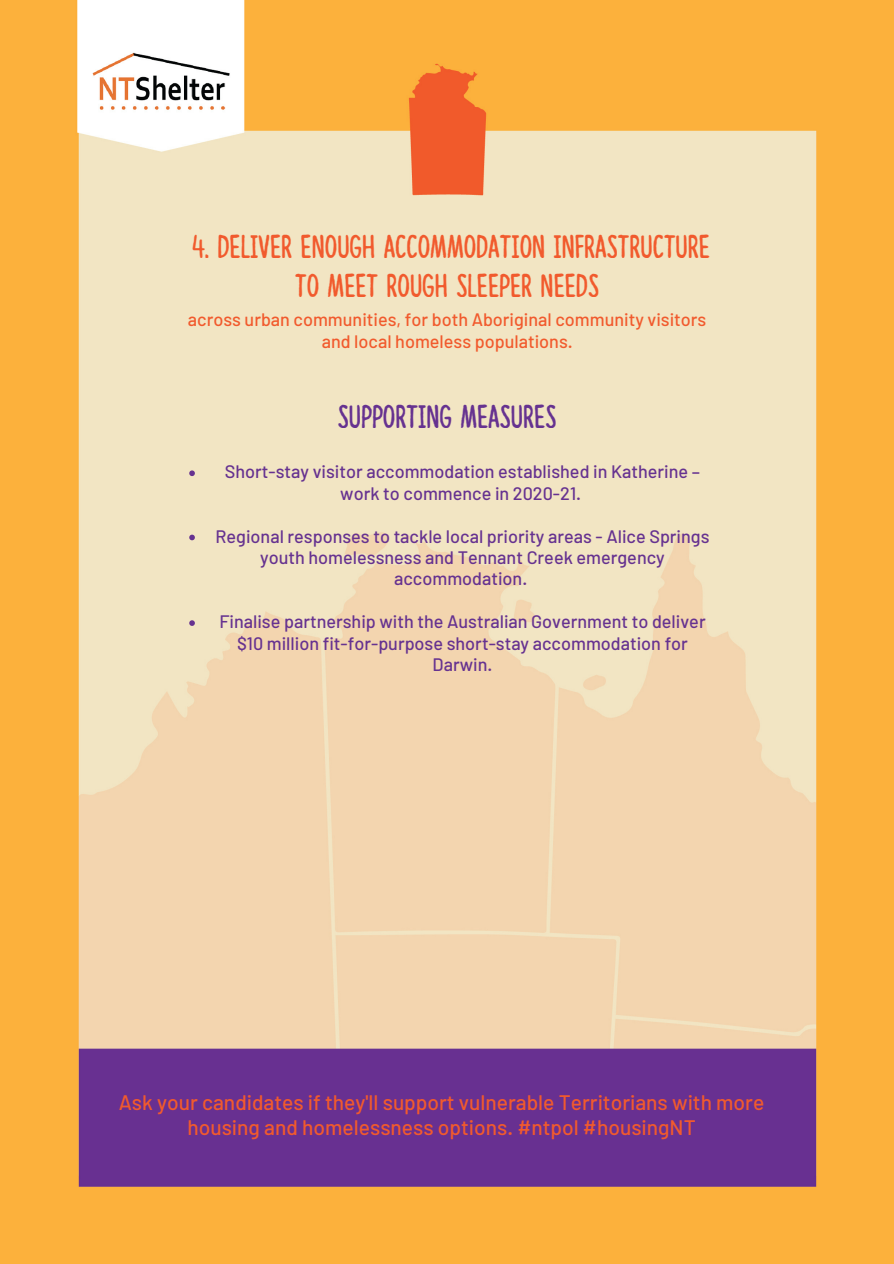
<style>
.page{position:relative;width:894px;height:1264px;background:#fff}
.page>*{position:absolute;margin:0;border:0;box-sizing:border-box;transform-origin:0 0}
.t1{font:33px/39.5px "Lazingonasunnyafternoon";color:#f15a2d;text-align:center}
.t2{font:33px "Lazingonasunnyafternoon";color:#663290}
.t3{font:500 21px/24.9px "Barlow";color:#f15a2d;text-align:center}
.t4{font:500 18px/21.5px "Barlow";color:#663290;text-align:center}
.t5{font:500 18px/21.5px "Barlow";color:#f15a2d;text-align:center}
</style>
<div class="page">
<img style="left:0;top:0;width:893px;height:1263px">
<svg style="left:189px;top:470px;width:6px;height:6px"></svg>
<svg style="left:189px;top:534px;width:6px;height:6px"></svg>
<svg style="left:189px;top:620px;width:6px;height:6px"></svg>
<h1 class="t1" style="left:192px;top:230px;width:519px">4. DELIVER ENOUGH ACCOMMODATION INFRASTRUCTURE<br>TO MEET ROUGH SLEEPER NEEDS</h1>
<p class="t5" style="left:188px;top:308px;width:520px">across urban communities, for both Aboriginal community visitors and local homeless populations.</p>
<h1 class="t2" style="left:338px;top:403px;width:220px">SUPPORTING MEASURES</h1>
<p class="t4" style="left:225px;top:460px;width:476px">Short-stay visitor accommodation established in Katherine – work to commence in 2020-21.</p>
<p class="t4" style="left:215px;top:524px;width:495px">Regional responses to tackle local priority areas - Alice Springs youth homelessness and Tennant Creek emergency accommodation.</p>
<p class="t4" style="left:219px;top:610px;width:487px">Finalise partnership with the Australian Government to deliver $10 million fit-for-purpose short-stay accommodation for<br>Darwin.</p>
<p class="t3" style="left:119px;top:1089px;width:647px">Ask your candidates if they'll support vulnerable Territorians with more housing and homelessness options. #ntpol #housingNT</p>
</div>
